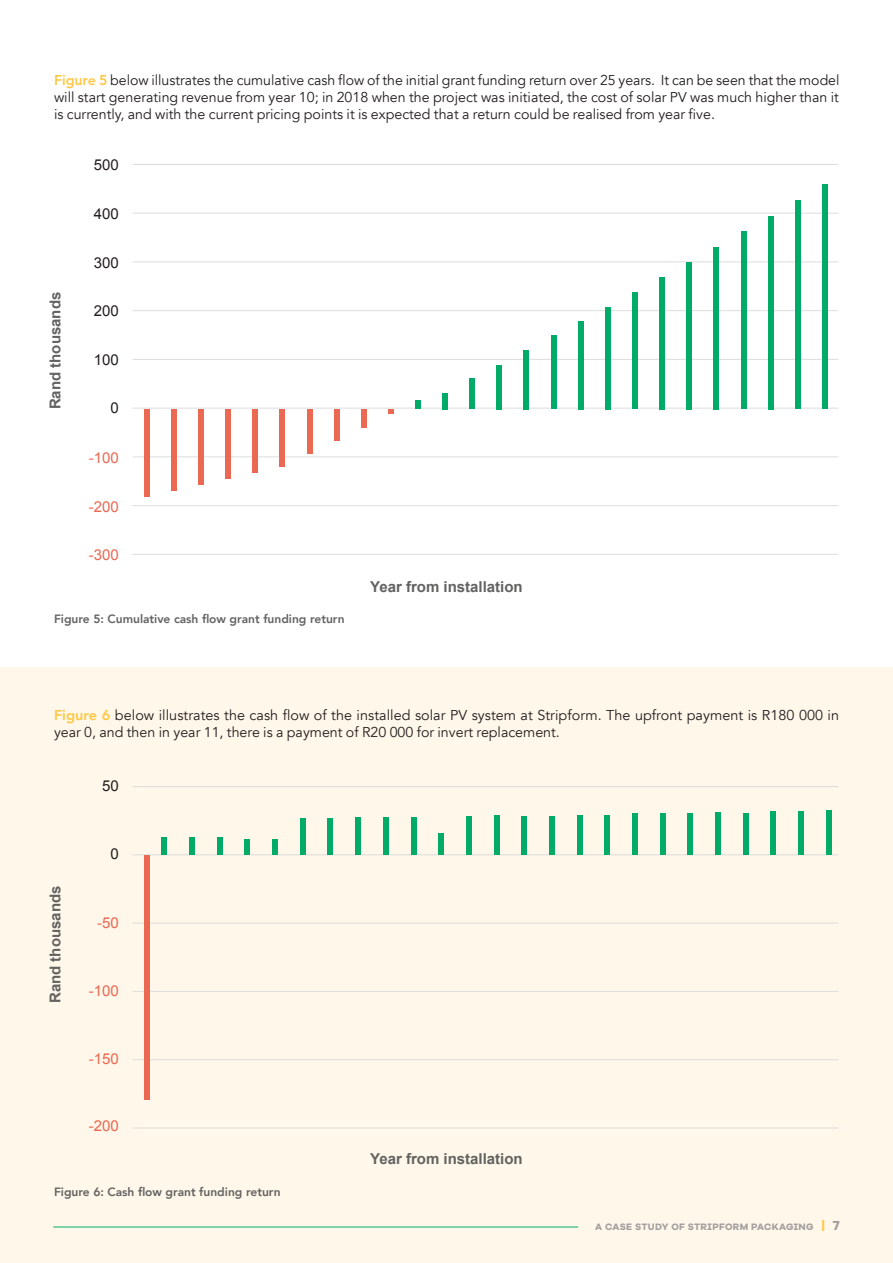
<style>
.page{position:relative;width:893px;height:1263px;background:#fff}
.page>*{position:absolute;margin:0;border:0;box-sizing:border-box;transform-origin:0 0}
.t1{font:700 15px "Arial";color:#626261}
.t2{font:15px "Arial";color:#eb6852}
.t3{font:15px "Arial";color:#231f20}
.Paragraph_Style_1{font:14.25px/17.2px "Avenir";color:#231f20;text-align:justify}
.t4{font:800 12px "Avenir";color:#626261}
.t5{font:700 9.6px "Galano Grotesque Alt";letter-spacing:.035em;color:#a39f9f}
.s1{font-weight:800;color:#ffc844}
.s2{font-family:"Galano Grotesque Bold";font-weight:400;font-size:13.5px;color:#ffc844}
.s3{font-size:13.5px}
</style>
<div class="page">
<div style="left:0;top:667px;width:893px;height:596px;background:#fff7e9"></div>
<hr style="left:133px;top:164px;width:705px;height:1px;background:#dcddde">
<hr style="left:133px;top:359px;width:705px;height:1px;background:#dcddde">
<hr style="left:133px;top:262px;width:705px;height:1px;background:#dcddde">
<hr style="left:133px;top:456px;width:705px;height:1px;background:#dcddde">
<hr style="left:133px;top:213px;width:705px;height:1px;background:#dcddde">
<hr style="left:133px;top:408px;width:705px;height:1px;background:#dcddde">
<hr style="left:133px;top:310px;width:705px;height:1px;background:#dcddde">
<hr style="left:133px;top:505px;width:705px;height:1px;background:#dcddde">
<hr style="left:133px;top:554px;width:705px;height:1px;background:#dcddde">
<div style="left:144px;top:409px;width:6px;height:88px;background:#eb6852"></div>
<div style="left:171px;top:409px;width:6px;height:82px;background:#eb6852"></div>
<div style="left:198px;top:409px;width:6px;height:76px;background:#eb6852"></div>
<div style="left:226px;top:409px;width:5px;height:69px;background:#eb6852"></div>
<div style="left:253px;top:409px;width:5px;height:64px;background:#eb6852"></div>
<div style="left:280px;top:409px;width:5px;height:57px;background:#eb6852"></div>
<div style="left:307px;top:409px;width:5px;height:45px;background:#eb6852"></div>
<div style="left:334px;top:409px;width:5px;height:32px;background:#eb6852"></div>
<div style="left:361px;top:409px;width:5px;height:18px;background:#eb6852"></div>
<div style="left:415px;top:400px;width:6px;height:9px;background:#00ab68"></div>
<div style="left:442px;top:393px;width:6px;height:16px;background:#00ab68"></div>
<div style="left:469px;top:379px;width:6px;height:30px;background:#00ab68"></div>
<div style="left:497px;top:365px;width:5px;height:44px;background:#00ab68"></div>
<div style="left:524px;top:350px;width:5px;height:59px;background:#00ab68"></div>
<div style="left:551px;top:335px;width:5px;height:74px;background:#00ab68"></div>
<div style="left:578px;top:321px;width:5px;height:88px;background:#00ab68"></div>
<div style="left:605px;top:307px;width:6px;height:102px;background:#00ab68"></div>
<div style="left:632px;top:292px;width:6px;height:117px;background:#00ab68"></div>
<div style="left:659px;top:277px;width:6px;height:132px;background:#00ab68"></div>
<div style="left:687px;top:262px;width:5px;height:147px;background:#00ab68"></div>
<div style="left:714px;top:247px;width:5px;height:162px;background:#00ab68"></div>
<div style="left:741px;top:231px;width:5px;height:178px;background:#00ab68"></div>
<div style="left:768px;top:216px;width:5px;height:193px;background:#00ab68"></div>
<div style="left:795px;top:201px;width:6px;height:208px;background:#00ab68"></div>
<div style="left:822px;top:184px;width:6px;height:225px;background:#00ab68"></div>
<svg style="left:388px;top:409px;width:6px;height:4px"></svg>
<hr style="left:133px;top:786px;width:705px;height:1px;background:#dcddde">
<hr style="left:133px;top:854px;width:705px;height:1px;background:#dcddde">
<hr style="left:133px;top:923px;width:705px;height:1px;background:#dcddde">
<hr style="left:133px;top:991px;width:705px;height:1px;background:#dcddde">
<hr style="left:133px;top:1059px;width:705px;height:1px;background:#dcddde">
<hr style="left:133px;top:1127px;width:705px;height:1px;background:#dcddde">
<div style="left:144px;top:855px;width:6px;height:245px;background:#eb6852"></div>
<div style="left:162px;top:837px;width:5px;height:17px;background:#00ab68"></div>
<div style="left:189px;top:837px;width:6px;height:17px;background:#00ab68"></div>
<div style="left:300px;top:818px;width:5px;height:36px;background:#00ab68"></div>
<div style="left:328px;top:818px;width:5px;height:36px;background:#00ab68"></div>
<div style="left:355px;top:817px;width:6px;height:37px;background:#00ab68"></div>
<div style="left:383px;top:817px;width:6px;height:37px;background:#00ab68"></div>
<div style="left:411px;top:817px;width:5px;height:37px;background:#00ab68"></div>
<div style="left:466px;top:816px;width:6px;height:38px;background:#00ab68"></div>
<div style="left:494px;top:815px;width:5px;height:39px;background:#00ab68"></div>
<div style="left:521px;top:816px;width:6px;height:38px;background:#00ab68"></div>
<div style="left:549px;top:816px;width:6px;height:38px;background:#00ab68"></div>
<div style="left:577px;top:815px;width:5px;height:39px;background:#00ab68"></div>
<div style="left:604px;top:815px;width:6px;height:39px;background:#00ab68"></div>
<div style="left:632px;top:813px;width:6px;height:41px;background:#00ab68"></div>
<div style="left:660px;top:813px;width:5px;height:41px;background:#00ab68"></div>
<div style="left:688px;top:813px;width:5px;height:41px;background:#00ab68"></div>
<div style="left:715px;top:812px;width:6px;height:42px;background:#00ab68"></div>
<div style="left:743px;top:813px;width:5px;height:41px;background:#00ab68"></div>
<div style="left:771px;top:811px;width:5px;height:43px;background:#00ab68"></div>
<div style="left:798px;top:811px;width:6px;height:43px;background:#00ab68"></div>
<div style="left:826px;top:810px;width:5px;height:44px;background:#00ab68"></div>
<div style="left:438px;top:833px;width:6px;height:21px;background:#00ab68"></div>
<div style="left:217px;top:837px;width:5px;height:17px;background:#00ab68"></div>
<div style="left:245px;top:839px;width:5px;height:15px;background:#00ab68"></div>
<div style="left:272px;top:839px;width:6px;height:15px;background:#00ab68"></div>
<hr style="left:53px;top:1226px;width:525px;height:1px;background:#00ab68">
<p class="Paragraph_Style_1" style="left:54px;top:71px;width:787px"><span class="s1">Figure 5</span> below illustrates the cumulative cash flow of the initial grant funding return over 25 years. It can be seen that the model will start generating revenue from year 10; in 2018 when the project was initiated, the cost of solar PV was much higher than it is currently, and with the current pricing points it is expected that a return could be realised from year five.</p>
<p class="t1" style="left:45px;top:409px;width:119px;rotate:-90deg">Rand thousands</p>
<p class="t3" style="left:94px;top:155px;width:27px">500</p>
<p class="t3" style="left:94px;top:204px;width:27px">400</p>
<p class="t3" style="left:94px;top:252px;width:27px">300</p>
<p class="t3" style="left:94px;top:301px;width:27px">200</p>
<p class="t3" style="left:94px;top:350px;width:27px">100</p>
<p class="t3" style="left:111px;top:398px;width:10px">0</p>
<p class="t2" style="left:89px;top:448px;width:32px">-100</p>
<p class="t2" style="left:89px;top:496px;width:32px">-200</p>
<p class="t2" style="left:89px;top:545px;width:32px">-300</p>
<p class="t4" style="left:54px;top:609px;width:292px">Figure 5: Cumulative cash flow grant funding return</p>
<p class="t1" style="left:370px;top:576px;width:154px">Year from installation</p>
<p class="Paragraph_Style_1" style="left:54px;top:707px;width:787px"><span class="s1">Figure 6</span> below illustrates the cash flow of the installed solar PV system at Stripform. The upfront payment is R180 000 in year 0, and then in year 11, there is a payment of R20 000 for invert replacement.</p>
<p class="t3" style="left:102px;top:776px;width:18px">50</p>
<p class="t1" style="left:45px;top:1003px;width:119px;rotate:-90deg">Rand thousands</p>
<p class="t3" style="left:111px;top:844px;width:10px">0</p>
<p class="t2" style="left:97px;top:913px;width:23px">-50</p>
<p class="t2" style="left:89px;top:981px;width:32px">-100</p>
<p class="t2" style="left:89px;top:1049px;width:32px">-150</p>
<p class="t2" style="left:89px;top:1115px;width:32px">-200</p>
<p class="t4" style="left:54px;top:1183px;width:228px">Figure 6: Cash flow grant funding return</p>
<p class="t1" style="left:370px;top:1149px;width:154px">Year from installation</p>
<p class="t5" style="left:595px;top:1221px;width:246px">A CASE STUDY OF STRIPFORM PACKAGING <span class="s2">|</span> <span class="s3">7</span></p>
</div>
